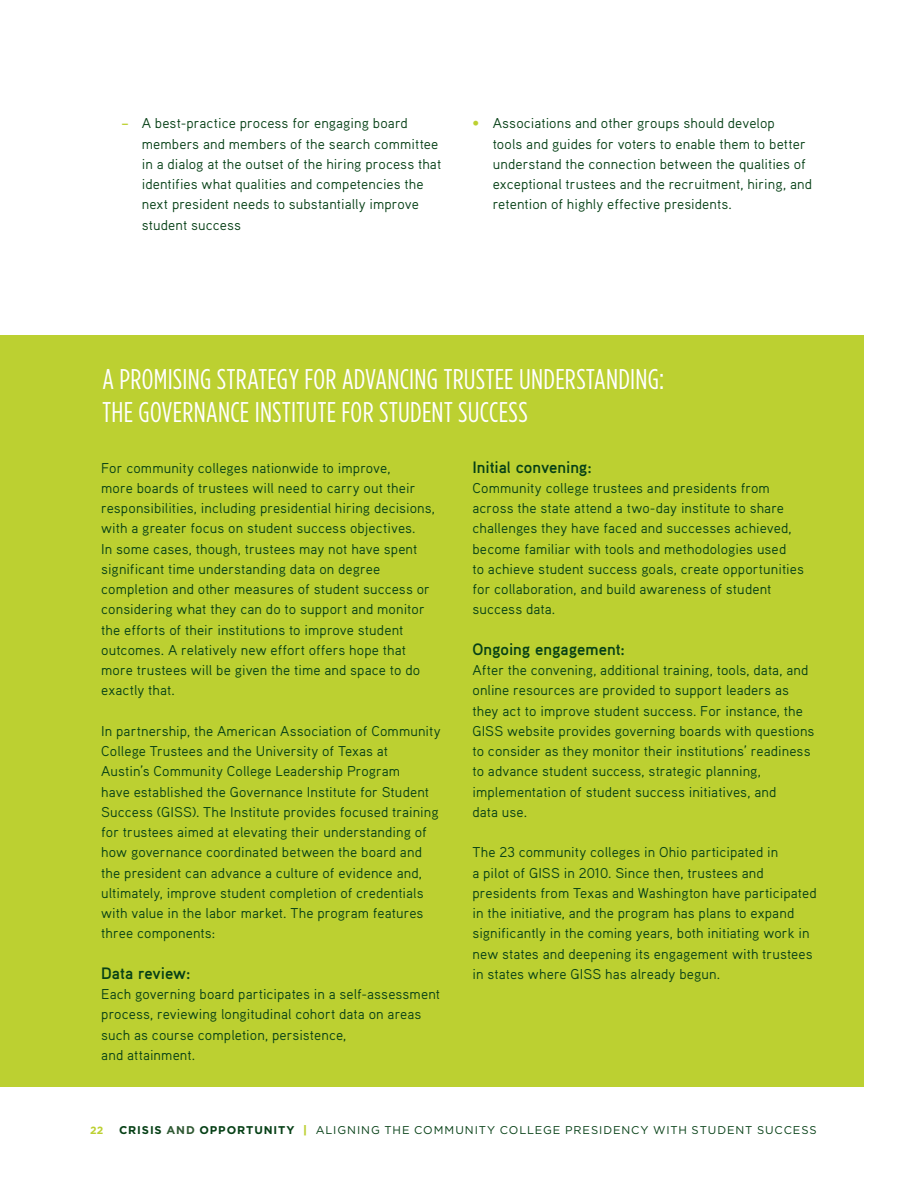
<style>
.page{position:relative;width:918px;height:1188px;background:#fff}
.page>*{position:absolute;margin:0;border:0;box-sizing:border-box;transform-origin:0 0}
.t1{font:condensed 28.5px/33px "Gotham HTF";letter-spacing:.01em;color:#fff}
.Body{font:16.5px "Aaux Pro Bold OSF";color:#064016}
.Body-2{font:14.25px/20.2px "Aaux Pro";letter-spacing:.005em;color:#064016}
.Bullet_Bullet__Inden{font:14.25px/20.2px "Aaux Pro";letter-spacing:.005em;color:#064016}
.Body_Bullet{font:14.25px/20.2px "Aaux Pro";letter-spacing:.005em;color:#064016}
.t2{font:11.25px "Gotham";letter-spacing:.08em;color:#064016}
.t3{font:700 10.5px "Gotham";color:#bcd031}
.s1{font-weight:900;font-size:13.5px;color:#bcd031}
.s2{font-family:"Trade Gothic Bold Two";font-size:13.5px;color:#bcd031}
.s3{font-weight:700}
.s4{font-weight:700;color:#305933}
.s5{font-family:"Gotham HTF";font-weight:900;color:#bcd031}
</style>
<div class="page">
<div style="left:0;top:335px;width:864px;height:752px;background:#bcd031"></div>
<p class="Bullet_Bullet__Inden" style="left:142px;top:113px;width:301px;text-indent:-20px"><span class="s1">−</span> A best-practice process for engaging board members and members of the search committee in a dialog at the outset of the hiring process that identifies what qualities and competencies the next president needs to substantially improve student success</p>
<p class="Body_Bullet" style="left:493px;top:113px;width:321px;text-indent:-20px"><span class="s2">•</span> Associations and other groups should develop<br>tools and guides for voters to enable them to better understand the connection between the qualities of exceptional trustees and the recruitment, hiring, and retention of highly effective presidents.</p>
<h2 class="t1" style="left:102px;top:362px;width:563px">A PROMISING STRATEGY FOR ADVANCING TRUSTEE UNDERSTANDING:<br>THE GOVERNANCE INSTITUTE FOR STUDENT SUCCESS</h2>
<p class="Body-2" style="left:101px;top:457px;width:335px">For community colleges nationwide to improve,<br>more boards of trustees will need to carry out their responsibilities, including presidential hiring decisions, with a greater focus on student success objectives.<br>In some cases, though, trustees may not have spent significant time understanding data on degree completion and other measures of student success or considering what they can do to support and monitor the efforts of their institutions to improve student outcomes. A relatively new effort offers hope that more trustees will be given the time and space to do exactly that.</p>
<p class="Body-2" style="left:101px;top:720px;width:341px">In partnership, the American Association of Community College Trustees and the University of Texas at<br>Austin’s Community College Leadership Program<br>have established the Governance Institute for Student Success (GISS). The Institute provides focused training for trustees aimed at elevating their understanding of how governance coordinated between the board and the president can advance a culture of evidence and, ultimately, improve student completion of credentials with value in the labor market. The program features three components:</p>
<p class="Body" style="left:101px;top:962px;width:91px">Data review:</p>
<p class="Body-2" style="left:101px;top:983px;width:340px">Each governing board participates in a self-assessment process, reviewing longitudinal cohort data on areas such as course completion, persistence,<br>and attainment.</p>
<p class="Body" style="left:472px;top:456px;width:121px">Initial convening:</p>
<p class="Body-2" style="left:472px;top:477px;width:333px">Community college trustees and presidents from across the state attend a two-day institute to share challenges they have faced and successes achieved, become familiar with tools and methodologies used<br>to achieve student success goals, create opportunities for collaboration, and build awareness of student success data.</p>
<p class="Body" style="left:472px;top:638px;width:154px">Ongoing engagement:</p>
<p class="Body-2" style="left:472px;top:659px;width:344px">After the convening, additional training, tools, data, and online resources are provided to support leaders as they act to improve student success. For instance, the GISS website provides governing boards with questions to consider as they monitor their institutions’ readiness to advance student success, strategic planning, implementation of student success initiatives, and<br>data use.</p>
<p class="Body-2" style="left:472px;top:842px;width:346px">The 23 community colleges in Ohio participated in<br>a pilot of GISS in 2010. Since then, trustees and presidents from Texas and Washington have participated in the initiative, and the program has plans to expand significantly in the coming years, both initiating work in new states and deepening its engagement with trustees in states where GISS has already begun.</p>
<p class="t3" style="left:90px;top:1124px;width:15px">22</p>
<p class="t2" style="left:119px;top:1124px;width:699px"><span class="s3">CRISIS</span> <span class="s4">AND</span> <span class="s3">OPPORTUNITY</span> <span class="s5">|</span> ALIGNING THE COMMUNITY COLLEGE PRESIDENCY WITH STUDENT SUCCESS</p>
</div>
